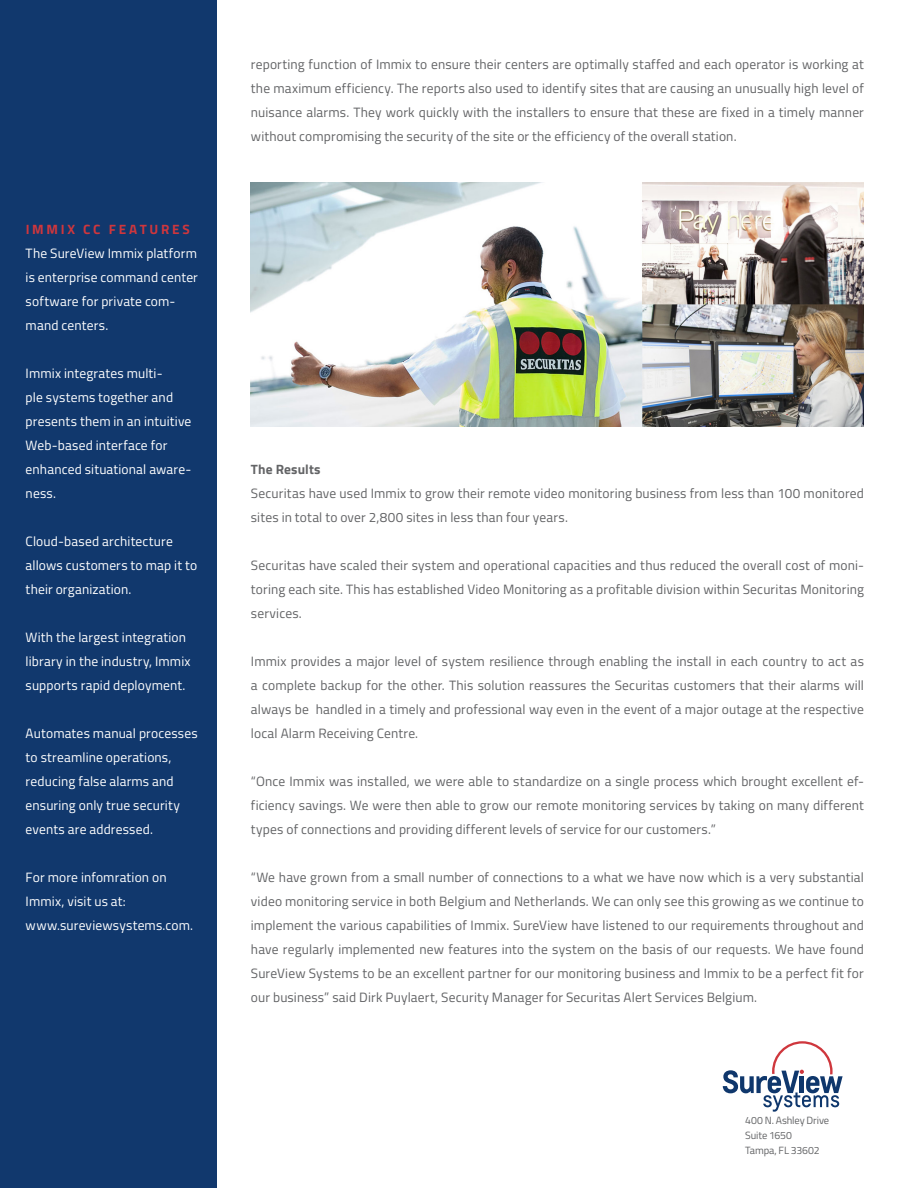
<style>
.page{position:relative;width:918px;height:1188px;background:#fff}
.page>*{position:absolute;margin:0;border:0;box-sizing:border-box;transform-origin:0 0}
.t1{font:13.5px/24px "Titillium Web";letter-spacing:.01em;color:#636466;text-align:justify}
.t2{font:13.5px/24px "Titillium Web";letter-spacing:.01em;color:#fff}
.t3{font:700 13.5px "Titillium Web";letter-spacing:.2em;color:#cf363d}
.t4{font:700 13.5px "Titillium Web";letter-spacing:.01em;color:#636466}
.t5{font:10.5px "Titillium Web";letter-spacing:-.01em;color:#636466}
</style>
<div class="page">
<div style="left:0;top:0;width:216px;height:1187px;background:#11386d"></div>
<svg style="left:723px;top:1041px;width:119px;height:71px"></svg>
<img style="left:251px;top:182px;width:613px;height:245px">
<p class="t3" style="left:26px;top:219px;width:166px">IMMIX CC FEATURES</p>
<p class="t2" style="left:26px;top:241px;width:174px">The SureView Immix platform is enterprise command center software for private com&shy;mand centers.</p>
<p class="t2" style="left:26px;top:361px;width:167px">Immix integrates multi-<br>ple systems together and presents them in an intuitive<br>Web-based interface for enhanced situational aware&shy;ness.</p>
<p class="t2" style="left:26px;top:529px;width:173px">Cloud-based architecture allows customers to map it to their organization.</p>
<p class="t2" style="left:26px;top:625px;width:167px">With the largest integration library in the industry, Immix supports rapid deployment.</p>
<p class="t2" style="left:26px;top:721px;width:174px">Automates manual processes to streamline operations, reducing false alarms and ensuring only true security events are addressed.</p>
<p class="t2" style="left:26px;top:865px;width:143px">For more infomration on<br>Immix, visit us at:</p>
<p class="t2" style="left:26px;top:913px;width:169px">www.sureviewsystems.com.</p>
<p class="t1" style="left:251px;top:52px;width:615px">reporting function of Immix to ensure their centers are optimally staffed and each operator is working at the maximum efficiency. The reports also used to identify sites that are causing an unusually high level of nuisance alarms. They work quickly with the installers to ensure that these are fixed in a timely manner without compromising the security of the site or the efficiency of the overall station.</p>
<p class="t4" style="left:251px;top:459px;width:71px">The Results</p>
<p class="t1" style="left:251px;top:480px;width:615px">Securitas have used Immix to grow their remote video monitoring business from less than 100 monitored sites in total to over 2,800 sites in less than four years.</p>
<p class="t1" style="left:251px;top:552px;width:615px">Securitas have scaled their system and operational capacities and thus reduced the overall cost of moni&shy;toring each site. This has established Video Monitoring as a profitable division within Securitas Monitoring services.</p>
<p class="t1" style="left:251px;top:648px;width:615px">Immix provides a major level of system resilience through enabling the install in each country to act as a complete backup for the other. This solution reassures the Securitas customers that their alarms will always be handled in a timely and professional way even in the event of a major outage at the respective local Alarm Receiving Centre.</p>
<p class="t1" style="left:251px;top:768px;width:615px">“Once Immix was installed, we were able to standardize on a single process which brought excellent ef&shy;ficiency savings. We were then able to grow our remote monitoring services by taking on many different types of connections and providing different levels of service for our customers.”</p>
<p class="t1" style="left:251px;top:864px;width:615px">“We have grown from a small number of connections to a what we have now which is a very substantial video monitoring service in both Belgium and Netherlands. We can only see this growing as we continue to implement the various capabilities of Immix. SureView have listened to our requirements throughout and have regularly implemented new features into the system on the basis of our requests. We have found SureView Systems to be an excellent partner for our monitoring business and Immix to be a perfect fit for our business” said Dirk Puylaert, Security Manager for Securitas Alert Services Belgium.</p>
<p class="t5" style="left:745px;top:1113px;width:86px">400 N. Ashley Drive</p>
<p class="t5" style="left:745px;top:1128px;width:48px">Suite 1650</p>
<p class="t5" style="left:745px;top:1143px;width:76px">Tampa, FL 33602</p>
</div>
